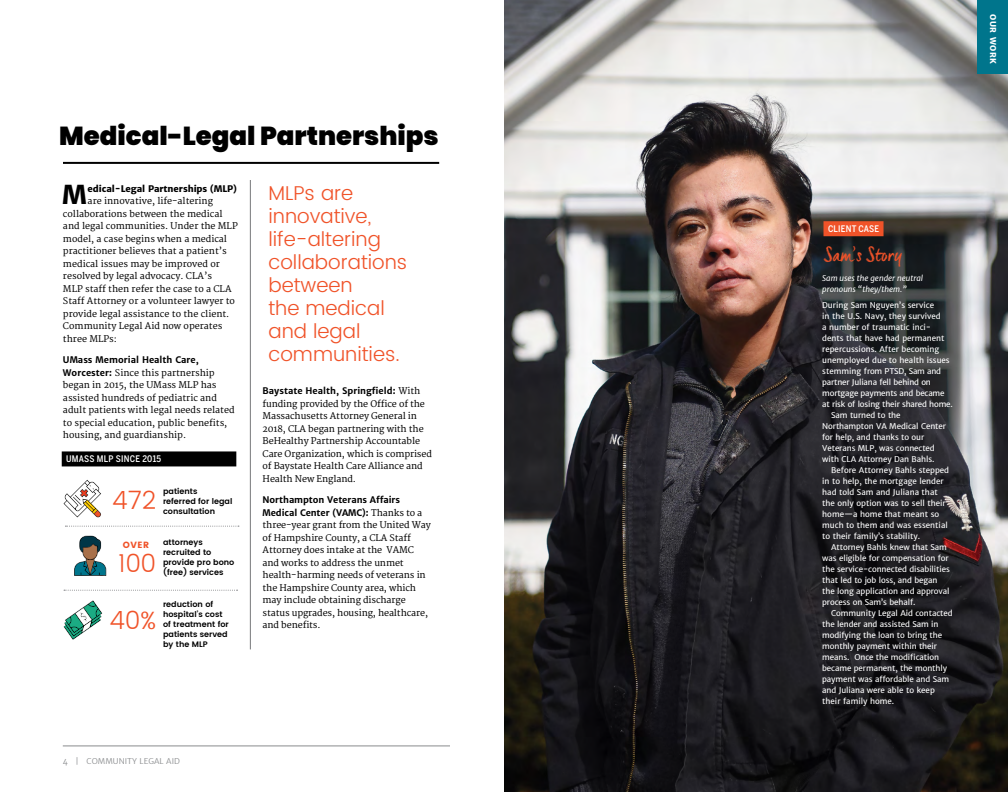
<style>
.page{position:relative;width:1008px;height:792px;background:#fff}
.page>*{position:absolute;margin:0;border:0;box-sizing:border-box;transform-origin:0 0}
.t1{font:900 26px "Poppins";color:#000}
.t2{font:800 25.6px "Merriweather Sans";color:#000}
.t3{font:300 25px "Poppins";color:#f05329}
.t4{font:300 20px/23px "Poppins";color:#f05329}
.t5{font:18px "Creta";letter-spacing:.025em;color:#f05329}
.t6{font:9px/12.5px "Merriweather";color:#000}
.t7{font:700 9px/12.5px "Merriweather Sans";color:#000}
.t8{font:800 9px "Merriweather Sans";letter-spacing:-.01em;color:#000}
.t9{font:500 9px "Benton Sans Cond";letter-spacing:.025em;color:#fff}
.t10{font:9px "Poppins";color:#f05329}
.t11{font:8px "Merriweather Sans";letter-spacing:-.01em;color:#fff}
.t12{font:600 8px/10px "Poppins";color:#000}
.t13{font:italic 8px/11px "Merriweather Sans";color:#fff}
.t14{font:300 8px "Merriweather Sans";color:#8a8c8e}
.t15{font:800 8px "Merriweather Sans";letter-spacing:.05em;color:#fff}
.s1{font-family:"Merriweather Sans";font-weight:700}
.s2{font-family:"Merriweather";font-weight:400}
</style>
<div class="page">
<hr style="left:63px;top:746px;width:387px;height:1px;background:#8a8c8e">
<img style="left:504px;top:0;width:504px;height:792px">
<hr style="left:63px;top:162px;width:376px;height:2px;background:#000">
<svg style="left:65px;top:526px;width:174px;height:1px"></svg>
<svg style="left:64px;top:590px;width:174px;height:1px"></svg>
<div style="left:824px;top:221px;width:60px;height:15px;background:#f05329"></div>
<div style="left:978px;top:0;width:30px;height:73px;background:#00758c"></div>
<hr style="left:250px;top:180px;width:1px;height:469px;background:#77787b">
<svg style="left:63px;top:479px;width:38px;height:39px"></svg>
<svg style="left:74px;top:535px;width:33px;height:41px"></svg>
<svg style="left:63px;top:600px;width:40px;height:40px"></svg>
<div style="left:62px;top:451px;width:174px;height:15px;background:#000"></div>
<h1 class="t1" style="left:59px;top:121px;width:381px">Medical-Legal Partnerships</h1>
<h3 class="t4" style="left:268px;top:182px;width:140px">MLPs are innovative, life-altering collaborations between<br>the medical and legal communities.</h3>
<h2 class="t2" style="left:62px;top:179px;width:26px">M</h2>
<p class="t8" style="left:88px;top:183px;width:151px">edical-Legal Partnerships (MLP)</p>
<p class="t6" style="left:63px;top:195px;width:176px;text-indent:25px">are innovative, life-altering collaborations between the medical and legal communities. Under the MLP model, a case begins when a medical practitioner believes that a patient’s medical issues may be improved or resolved by legal advocacy. CLA’s<br>MLP staff then refer the case to a CLA Staff Attorney or a volunteer lawyer to provide legal assistance to the client.<br>Community Legal Aid now operates three MLPs:</p>
<p class="t7" style="left:63px;top:354px;width:137px">UMass Memorial Health Care,</p>
<p class="t6" style="left:63px;top:367px;width:173px"><span class="s1">Worcester:</span> Since this partnership began in 2015, the UMass MLP has assisted hundreds of pediatric and adult patients with legal needs related to special education, public benefits, housing, and guardianship.</p>
<p class="t7" style="left:263px;top:385px;width:159px">Baystate Health, Springfield: <span class="s2">With</span></p>
<p class="t6" style="left:263px;top:397px;width:171px">funding provided by the Office of the Massachusetts Attorney General in 2018, CLA began partnering with the BeHealthy Partnership Accountable Care Organization, which is comprised of Baystate Health Care Alliance and Health New England.</p>
<p class="t7" style="left:263px;top:494px;width:161px">Northampton Veterans Affairs<br>Medical Center (VAMC): <span class="s2">Thanks to a</span></p>
<p class="t6" style="left:263px;top:519px;width:170px">three-year grant from the United Way of Hampshire County, a CLA Staff<br>Attorney does intake at the VAMC and works to address the unmet health-harming needs of veterans in the Hampshire County area, which may include obtaining discharge status upgrades, housing, healthcare, and benefits.</p>
<p class="t9" style="left:66px;top:453px;width:96px">UMASS MLP SINCE 2015</p>
<p class="t12" style="left:163px;top:486px;width:71px">patients<br>referred for legal consultation</p>
<p class="t12" style="left:163px;top:537px;width:73px">attorneys recruited to provide pro bono (free) services</p>
<p class="t12" style="left:163px;top:600px;width:67px">reduction of hospital’s cost of treatment for patients served by the MLP</p>
<h3 class="t3" style="left:112px;top:482px;width:46px">472</h3>
<p class="t10" style="left:123px;top:540px;width:28px">OVER</p>
<h3 class="t3" style="left:118px;top:546px;width:40px">100</h3>
<h3 class="t3" style="left:110px;top:602px;width:48px">40%</h3>
<p class="t14" style="left:63px;top:756px;width:119px">4 | COMMUNITY LEGAL AID</p>
<p class="t15" style="left:998px;top:14px;width:51px;rotate:90deg">OUR WORK</p>
<p class="t9" style="left:828px;top:223px;width:53px">CLIENT CASE</p>
<h3 class="t5" style="left:824px;top:244px;width:81px">Sam’s Story</h3>
<p class="t13" style="left:822px;top:273px;width:102px">Sam uses the gender neutral pronouns “they/them.”</p>
<p class="t11" style="left:822px;top:300px;width:113px">During Sam Nguyen’s service</p>
<p class="t11" style="left:822px;top:311px;width:120px">in the U.S. Navy, they survived</p>
<p class="t11" style="left:822px;top:322px;width:111px">a number of traumatic inci-</p>
<p class="t11" style="left:822px;top:333px;width:124px">dents that have had permanent</p>
<p class="t11" style="left:822px;top:344px;width:119px">repercussions. After becoming</p>
<p class="t11" style="left:822px;top:355px;width:129px">unemployed due to health issues</p>
<p class="t11" style="left:822px;top:366px;width:120px">stemming from PTSD, Sam and</p>
<p class="t11" style="left:822px;top:377px;width:110px">partner Juliana fell behind on</p>
<p class="t11" style="left:822px;top:388px;width:124px">mortgage payments and became</p>
<p class="t11" style="left:822px;top:399px;width:132px">at risk of losing their shared home.</p>
<p class="t11" style="left:831px;top:410px;width:71px">Sam turned to the</p>
<p class="t11" style="left:822px;top:421px;width:125px">Northampton VA Medical Center</p>
<p class="t11" style="left:822px;top:432px;width:104px">for help, and thanks to our</p>
<p class="t11" style="left:822px;top:443px;width:114px">Veterans MLP, was connected</p>
<p class="t11" style="left:822px;top:454px;width:114px">with CLA Attorney Dan Bahls.</p>
<p class="t11" style="left:831px;top:465px;width:119px">Before Attorney Bahls stepped</p>
<p class="t11" style="left:822px;top:476px;width:123px">in to help, the mortgage lender</p>
<p class="t11" style="left:822px;top:487px;width:117px">had told Sam and Juliana that</p>
<p class="t11" style="left:822px;top:498px;width:125px">the only option was to sell their</p>
<p class="t11" style="left:822px;top:509px;width:118px">home—a home that meant so</p>
<p class="t11" style="left:822px;top:520px;width:127px">much to them and was essential</p>
<p class="t11" style="left:822px;top:531px;width:99px">to their family’s stability.</p>
<p class="t11" style="left:831px;top:542px;width:117px">Attorney Bahls knew that Sam</p>
<p class="t11" style="left:822px;top:553px;width:128px">was eligible for compensation for</p>
<p class="t11" style="left:822px;top:564px;width:129px">the service-connected disabilities</p>
<p class="t11" style="left:822px;top:575px;width:117px">that led to job loss, and began</p>
<p class="t11" style="left:822px;top:586px;width:129px">the long application and approval</p>
<p class="t11" style="left:822px;top:597px;width:95px">process on Sam’s behalf.</p>
<p class="t11" style="left:831px;top:608px;width:123px">Community Legal Aid contacted</p>
<p class="t11" style="left:822px;top:619px;width:118px">the lender and assisted Sam in</p>
<p class="t11" style="left:822px;top:630px;width:121px">modifying the loan to bring the</p>
<p class="t11" style="left:822px;top:641px;width:116px">monthly payment within their</p>
<p class="t11" style="left:822px;top:652px;width:118px">means. Once the modification</p>
<p class="t11" style="left:822px;top:663px;width:126px">became permanent, the monthly</p>
<p class="t11" style="left:822px;top:674px;width:128px">payment was affordable and Sam</p>
<p class="t11" style="left:822px;top:685px;width:114px">and Juliana were able to keep</p>
<p class="t11" style="left:822px;top:696px;width:74px">their family home.</p>
</div>
